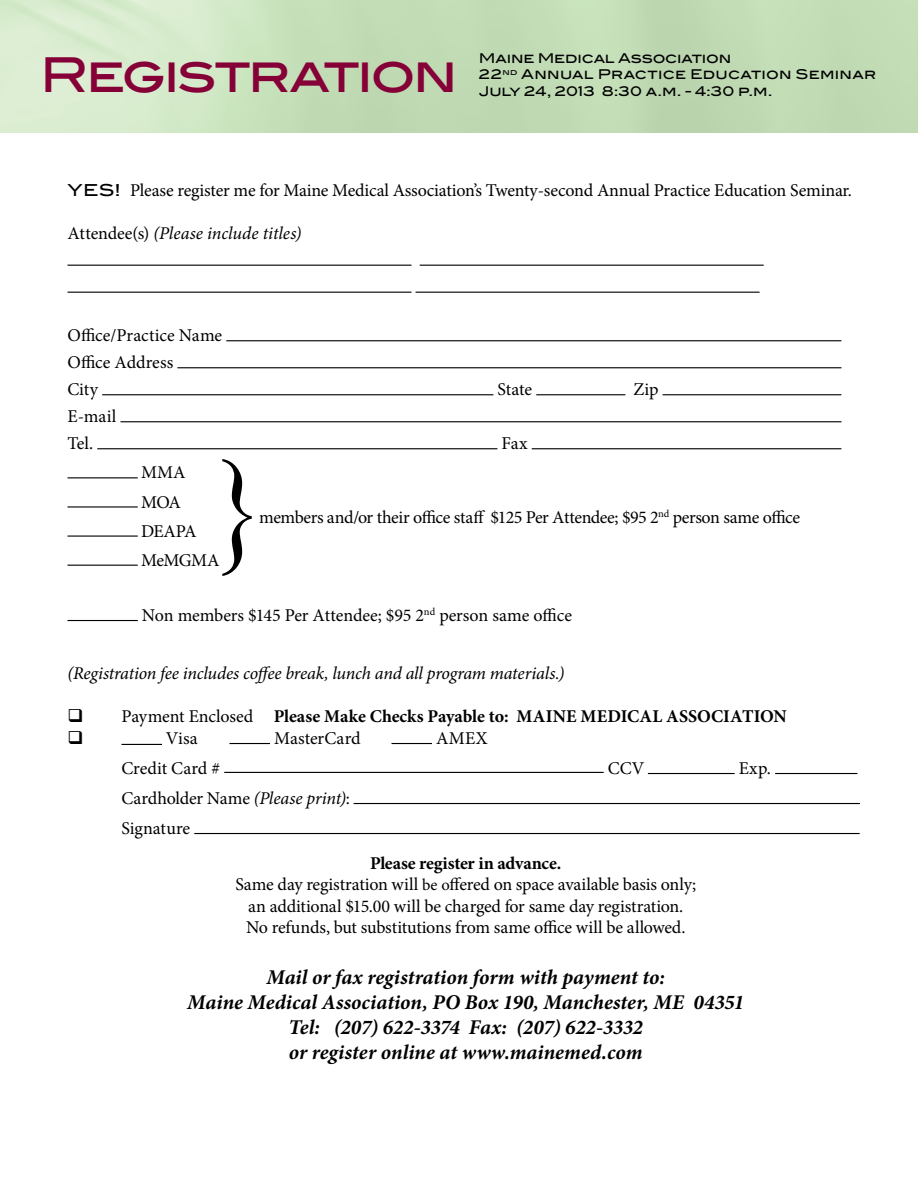
<style>
.page{position:relative;width:918px;height:1188px;background:#fff}
.page>*{position:absolute;margin:0;border:0;box-sizing:border-box;transform-origin:0 0}
.t1{font:48px "Blair ITC Std";letter-spacing:-.055em;color:#860038}
.t2{font:italic 700 21px/25.2px "Minion Pro";color:#000;text-align:center}
.t3{font:18px/27px "Minion Pro";letter-spacing:-.01em;color:#000}
.t4{font:italic 18px "Minion Pro";letter-spacing:-.01em;color:#000}
.t5{font:700 18px "Minion Pro";color:#000}
.t6{font:18px/29.1px "Minion Pro";letter-spacing:-.03em;color:#000}
.t7{font:13.5px/16.5px "Blair ITC Std";letter-spacing:-.005em;color:#000}
.s1{font-family:"Blair ITC Std";font-size:16.5px}
.s2{font-style:normal}
.s3{font-weight:400}
.s4{font-style:italic}
.s5{font-weight:700}
.s6{font-size:16.5px}
</style>
<div class="page">
<hr style="left:68px;top:265px;width:343px;height:1px;background:#000">
<hr style="left:420px;top:265px;width:344px;height:1px;background:#000">
<hr style="left:68px;top:292px;width:343px;height:1px;background:#000">
<hr style="left:416px;top:292px;width:344px;height:1px;background:#000">
<hr style="left:226px;top:340px;width:615px;height:1px;background:#000">
<hr style="left:177px;top:367px;width:664px;height:1px;background:#000">
<hr style="left:102px;top:394px;width:391px;height:1px;background:#000">
<hr style="left:536px;top:394px;width:89px;height:1px;background:#000">
<hr style="left:663px;top:394px;width:178px;height:1px;background:#000">
<hr style="left:121px;top:421px;width:721px;height:1px;background:#000">
<hr style="left:97px;top:448px;width:400px;height:1px;background:#000">
<hr style="left:532px;top:448px;width:309px;height:1px;background:#000">
<hr style="left:68px;top:477px;width:70px;height:1px;background:#000">
<hr style="left:68px;top:506px;width:70px;height:2px;background:#000">
<hr style="left:68px;top:536px;width:70px;height:1px;background:#000">
<hr style="left:68px;top:565px;width:70px;height:1px;background:#000">
<hr style="left:68px;top:620px;width:70px;height:1px;background:#000">
<hr style="left:122px;top:744px;width:40px;height:1px;background:#000">
<hr style="left:230px;top:743px;width:40px;height:1px;background:#000">
<hr style="left:392px;top:743px;width:40px;height:1px;background:#000">
<hr style="left:224px;top:772px;width:380px;height:1px;background:#000">
<hr style="left:648px;top:773px;width:87px;height:1px;background:#000">
<hr style="left:775px;top:773px;width:82px;height:1px;background:#000">
<hr style="left:354px;top:803px;width:506px;height:1px;background:#000">
<hr style="left:194px;top:833px;width:666px;height:1px;background:#000">
<svg style="left:222px;top:459px;width:30px;height:117px"></svg>
<h1 class="t1" style="left:40px;top:46px;width:419px">Registration</h1>
<p class="t7" style="left:479px;top:50px;width:399px">Maine Medical Association<br>22<sup>nd</sup> Annual Practice Education Seminar<br>July 24, 2013 8:30 a.m. - 4:30 p.m.</p>
<p class="t3" style="left:68px;top:176px;width:786px"><span class="s1">YES!</span> Please register me for Maine Medical Association’s Twenty-second Annual Practice Education Seminar.</p>
<p class="t4" style="left:68px;top:221px;width:235px"><span class="s2">Attendee(s)</span> (Please include titles)</p>
<p class="t3" style="left:67px;top:322px;width:156px">Office/Practice Name<br>Office Address<br>City</p>
<p class="t3" style="left:68px;top:403px;width:50px">E-mail<br>Tel.</p>
<p class="t6" style="left:141px;top:458px;width:80px">MMA<br>MOA<br>DEAPA<br>MeMGMA</p>
<p class="t3" style="left:498px;top:376px;width:36px">State</p>
<p class="t3" style="left:634px;top:376px;width:26px">Zip</p>
<p class="t3" style="left:502px;top:430px;width:28px">Fax</p>
<p class="t3" style="left:259px;top:504px;width:542px">members and/or their office staff $125 Per Attendee; $95 2<sup>nd</sup> person same office</p>
<p class="t3" style="left:142px;top:602px;width:432px">Non members $145 Per Attendee; $95 2<sup>nd</sup> person same office</p>
<p class="t4" style="left:68px;top:661px;width:498px">(Registration fee includes coffee break, lunch and all program materials.)</p>
<p class="t5" style="left:68px;top:704px;width:721px">❑ <span class="s3">Payment Enclosed</span> Please Make Checks Payable to: MAINE MEDICAL ASSOCIATION</p>
<p class="t3" style="left:166px;top:725px;width:33px">Visa</p>
<p class="t3" style="left:274px;top:725px;width:88px">MasterCard</p>
<p class="t3" style="left:436px;top:725px;width:53px">AMEX</p>
<p class="t3" style="left:122px;top:755px;width:100px">Credit Card #</p>
<p class="t3" style="left:608px;top:755px;width:38px">CCV</p>
<p class="t3" style="left:739px;top:755px;width:34px">Exp.</p>
<p class="t3" style="left:121px;top:783px;width:230px;line-height:30px">Cardholder Name <span class="s4">(Please print)</span>:<br>Signature</p>
<p class="t3" style="left:235px;top:852px;width:462px;line-height:21.6px;text-align:center"><span class="s5">Please register in advance.<br></span>Same day registration will <span class="s6">be o</span>ffered on space available basis only; an additional $15.00 will be charged for same day registration.<br>No refunds, but substitutions from same office will be allowed.</p>
<p class="t2" style="left:187px;top:964px;width:558px">Mail or fax registration form with payment to:<br>Maine Medical Association, PO Box 190, Manchester, ME 04351<br>Tel: (207) 622-3374 Fax: (207) 622-3332<br>or register online at www.mainemed.com</p>
</div>
